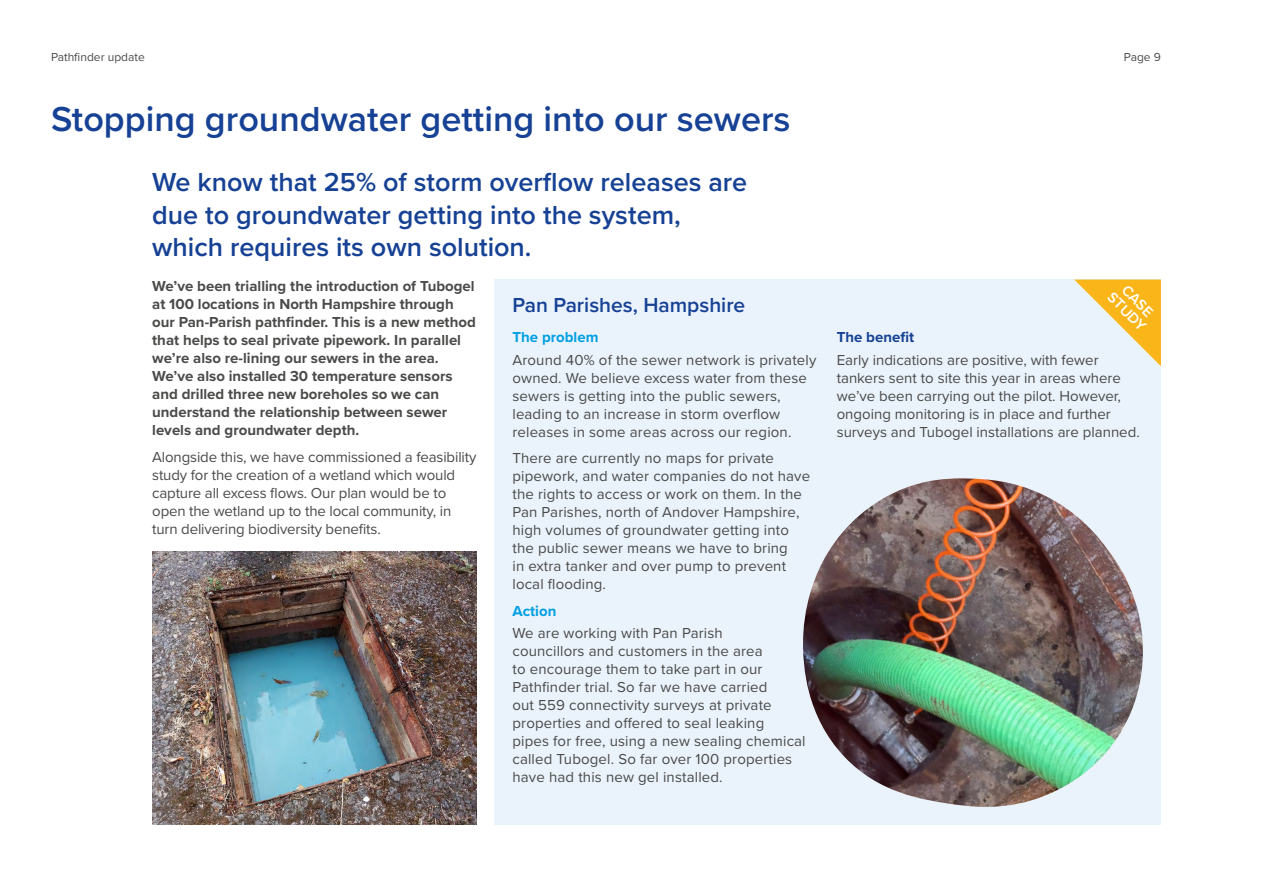
<style>
.page{position:relative;width:1263px;height:893px;background:#fff}
.page>*{position:absolute;margin:0;border:0;box-sizing:border-box;transform-origin:0 0}
.t1{font:600 36px "Proxima Nova";color:#164194}
.t2{font:600 27px/32.4px "Proxima Nova";color:#164194}
.t3{font:600 21px "Proxima Nova";color:#164194}
.t4{font:15px/18px "Proxima Nova";letter-spacing:.01em;color:#4a4a49}
.t5{font:700 15px/18px "Proxima Nova";color:#4a4a49}
.t6{font:15px/18px "Proxima Nova";letter-spacing:-.01em;color:#4a4a49}
.t7{font:700 15px "Proxima Nova";color:#009fe3}
.t8{font:700 15px "Proxima Nova";color:#164194}
.t9{font:600 15px/15px "Proxima Nova";color:#fff;text-align:center}
.t10{font:12px "Proxima Nova";color:#4a4a49}
</style>
<div class="page">
<div style="left:494px;top:280px;width:667px;height:545px;background:#eaf3fc"></div>
<svg style="left:1075px;top:280px;width:86px;height:86px"></svg>
<img style="left:803px;top:478px;width:340px;height:329px">
<img style="left:152px;top:551px;width:324px;height:274px">
<p class="t10" style="left:51px;top:48px;width:95px">Pathfinder update</p>
<p class="t10" style="left:1124px;top:48px;width:38px">Page 9</p>
<h1 class="t1" style="left:51px;top:92px;width:741px">Stopping groundwater getting into our sewers</h1>
<h2 class="t2" style="left:152px;top:165px;width:597px">We know that 25% of storm overflow releases are due to groundwater getting into the system, which requires its own solution.</h2>
<p class="t5" style="left:152px;top:277px;width:325px">We’ve been trialling the introduction of Tubogel at 100 locations in North Hampshire through our Pan-Parish pathfinder. This is a new method that helps to seal private pipework. In parallel we’re also re-lining our sewers in the area.<br>We’ve also installed 30 temperature sensors and drilled three new boreholes so we can understand the relationship between sewer levels and groundwater depth.</p>
<p class="t6" style="left:152px;top:447px;width:326px">Alongside this, we have commissioned a feasibility study for the creation of a wetland which would capture all excess flows. Our plan would be to open the wetland up to the local community, in turn delivering biodiversity benefits.</p>
<h3 class="t3" style="left:512px;top:289px;width:234px">Pan Parishes, Hampshire</h3>
<p class="t7" style="left:512px;top:326px;width:88px">The problem</p>
<p class="t4" style="left:512px;top:350px;width:305px">Around 40% of the sewer network is privately owned. We believe excess water from these sewers is getting into the public sewers, leading to an increase in storm overflow releases in some areas across our region.</p>
<p class="t4" style="left:512px;top:448px;width:299px">There are currently no maps for private pipework, and water companies do not have the rights to access or work on them. In the Pan Parishes, north of Andover Hampshire, high volumes of groundwater getting into the public sewer means we have to bring<br>in extra tanker and over pump to prevent local flooding.</p>
<p class="t7" style="left:512px;top:599px;width:45px">Action</p>
<p class="t4" style="left:512px;top:623px;width:295px">We are working with Pan Parish<br>councillors and customers in the area<br>to encourage them to take part in our Pathfinder trial. So far we have carried<br>out 559 connectivity surveys at private properties and offered to seal leaking<br>pipes for free, using a new sealing chemical called Tubogel. So far over 100 properties have had this new gel installed.</p>
<p class="t9" style="left:1126px;top:279px;width:49px;rotate:45deg">CASE<br>STUDY</p>
<p class="t8" style="left:837px;top:326px;width:79px">The benefit</p>
<p class="t4" style="left:837px;top:350px;width:305px">Early indications are positive, with fewer tankers sent to site this year in areas where we’ve been carrying out the pilot. However, ongoing monitoring is in place and further surveys and Tubogel installations are planned.</p>
</div>
